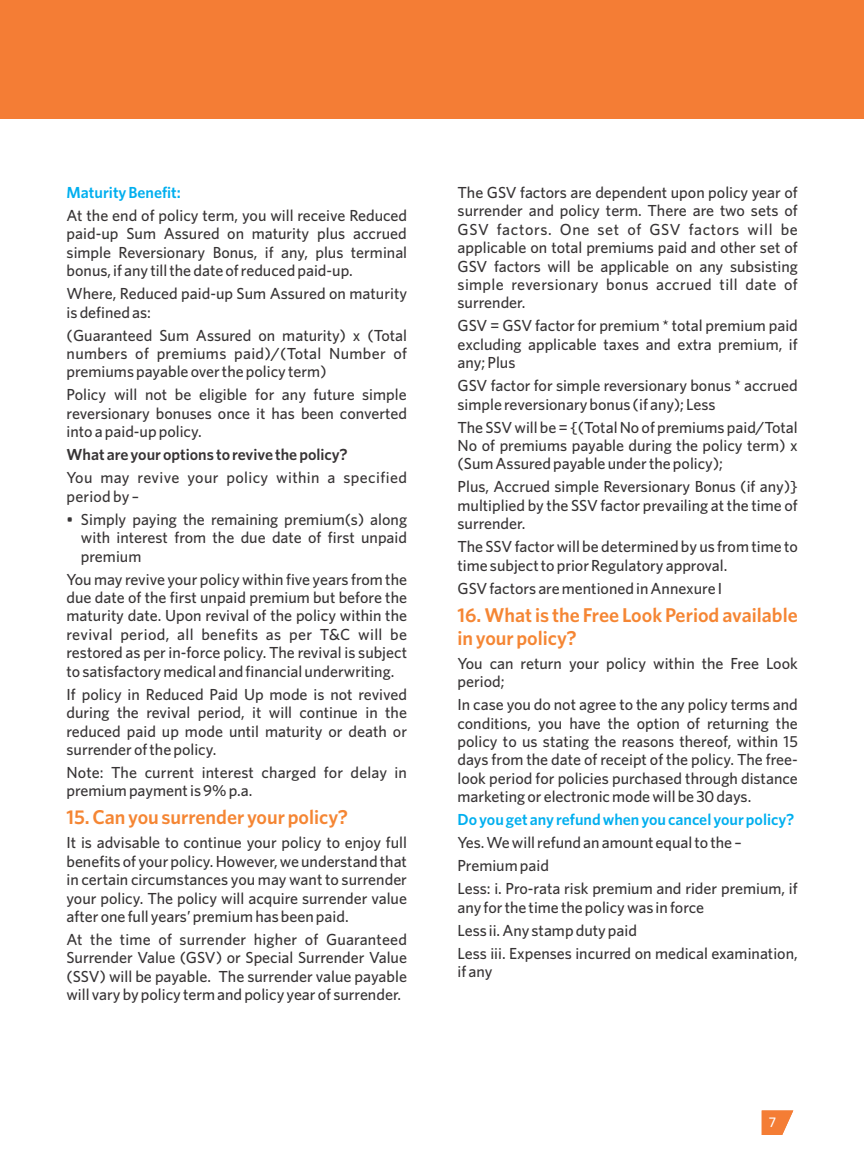
<style>
.page{position:relative;width:864px;height:1152px;background:#fff}
.page>*{position:absolute;margin:0;border:0;box-sizing:border-box;transform-origin:0 0}
.t1{font:600 20px/23px "Whitney";color:#f58634}
.t2{font:500 16px/18.4px "Whitney";color:#373435;text-align:justify}
.t3{font:600 16px "Whitney";color:#00afef}
.t4{font:500 16px/18.4px "Whitney";letter-spacing:.025em;color:#373435}
.t5{font:600 16px "Whitney";color:#373435}
.t6{font:500 14px "Whitney";color:#fefefe}
</style>
<div class="page">
<div style="left:0;top:0;width:864px;height:119px;background:#f47d35"></div>
<svg style="left:762px;top:1111px;width:31px;height:24px"></svg>
<p class="t3" style="left:67px;top:186px;width:116px">Maturity Benefit:</p>
<p class="t2" style="left:67px;top:207px;width:342px">At the end of policy term, you will receive Reduced paid-up Sum Assured on maturity plus accrued simple Reversionary Bonus, if any, plus terminal bonus, if any till the date of reduced paid-up.</p>
<p class="t2" style="left:67px;top:286px;width:342px">Where, Reduced paid-up Sum Assured on maturity is defined as:</p>
<p class="t2" style="left:67px;top:327px;width:342px">(Guaranteed Sum Assured on maturity) x (Total numbers of premiums paid)/(Total Number of premiums payable over the policy term)</p>
<p class="t2" style="left:67px;top:387px;width:342px">Policy will not be eligible for any future simple reversionary bonuses once it has been converted into a paid-up policy.</p>
<p class="t5" style="left:67px;top:449px;width:283px">What are your options to revive the policy?</p>
<p class="t4" style="left:67px;top:470px;width:342px">You may revive your policy within a specified period by –</p>
<p class="t2" style="left:81px;top:511px;width:328px;text-indent:-14px">• Simply paying the remaining premium(s) along with interest from the due date of first unpaid premium</p>
<p class="t2" style="left:67px;top:571px;width:342px">You may revive your policy within five years from the due date of the first unpaid premium but before the maturity date. Upon revival of the policy within the revival period, all benefits as per T&amp;C will be restored as per in-force policy. The revival is subject to satisfactory medical and financial underwriting.</p>
<p class="t2" style="left:67px;top:686px;width:342px">If policy in Reduced Paid Up mode is not revived during the revival period, it will continue in the reduced paid up mode until maturity or death or surrender of the policy.</p>
<p class="t2" style="left:66px;top:765px;width:342px">Note: The current interest charged for delay in premium payment is 9% p.a.</p>
<p class="t1" style="left:66px;top:807px;width:283px">15. Can you surrender your policy?</p>
<p class="t2" style="left:66px;top:835px;width:342px">It is advisable to continue your policy to enjoy full benefits of your policy. However, we understand that in certain circumstances you may want to surrender your policy. The policy will acquire surrender value after one full years’ premium has been paid.</p>
<p class="t2" style="left:66px;top:931px;width:342px">At the time of surrender higher of Guaranteed Surrender Value (GSV) or Special Surrender Value (SSV) will be payable. The surrender value payable will vary by policy term and policy year of surrender.</p>
<p class="t2" style="left:458px;top:184px;width:342px">The GSV factors are dependent upon policy year of surrender and policy term. There are two sets of GSV factors. One set of GSV factors will be applicable on total premiums paid and other set of GSV factors will be applicable on any subsisting simple reversionary bonus accrued till date of surrender.</p>
<p class="t2" style="left:458px;top:318px;width:342px">GSV = GSV factor for premium * total premium paid excluding applicable taxes and extra premium, if any; Plus</p>
<p class="t2" style="left:458px;top:378px;width:342px">GSV factor for simple reversionary bonus * accrued simple reversionary bonus (if any); Less</p>
<p class="t2" style="left:458px;top:419px;width:342px">The SSV will be = {(Total No of premiums paid/Total No of premiums payable during the policy term) x (Sum Assured payable under the policy);</p>
<p class="t2" style="left:458px;top:479px;width:342px">Plus, Accrued simple Reversionary Bonus (if any)} multiplied by the SSV factor prevailing at the time of surrender.</p>
<p class="t2" style="left:458px;top:539px;width:342px">The SSV factor will be determined by us from time to time subject to prior Regulatory approval.</p>
<p class="t2" style="left:458px;top:580px;width:266px">GSV factors are mentioned in Annexure I</p>
<p class="t1" style="left:458px;top:605px;width:342px">16. What is the Free Look Period available in your policy?</p>
<p class="t2" style="left:458px;top:655px;width:342px">You can return your policy within the Free Look period;</p>
<p class="t2" style="left:458px;top:697px;width:342px">In case you do not agree to the any policy terms and conditions, you have the option of returning the policy to us stating the reasons thereof, within 15 days from the date of receipt of the policy. The free&shy;look period for policies purchased through distance marketing or electronic mode will be 30 days.</p>
<p class="t3" style="left:458px;top:814px;width:338px">Do you get any refund when you cancel your policy?</p>
<p class="t2" style="left:458px;top:832px;width:342px;line-height:23px;text-align:left">Yes. We will refund an amount equal to the –<br>Premium paid<br>Less: i. Pro-rata risk premium and rider premium, if</p>
<p class="t2" style="left:458px;top:897px;width:342px;line-height:23px;text-align:left">any for the time the policy was in force<br>Less ii. Any stamp duty paid<br>Less iii. Expenses incurred on medical examination,</p>
<p class="t2" style="left:458px;top:964px;width:36px">if any</p>
<p class="t6" style="left:769px;top:1117px;width:9px">7</p>
</div>
